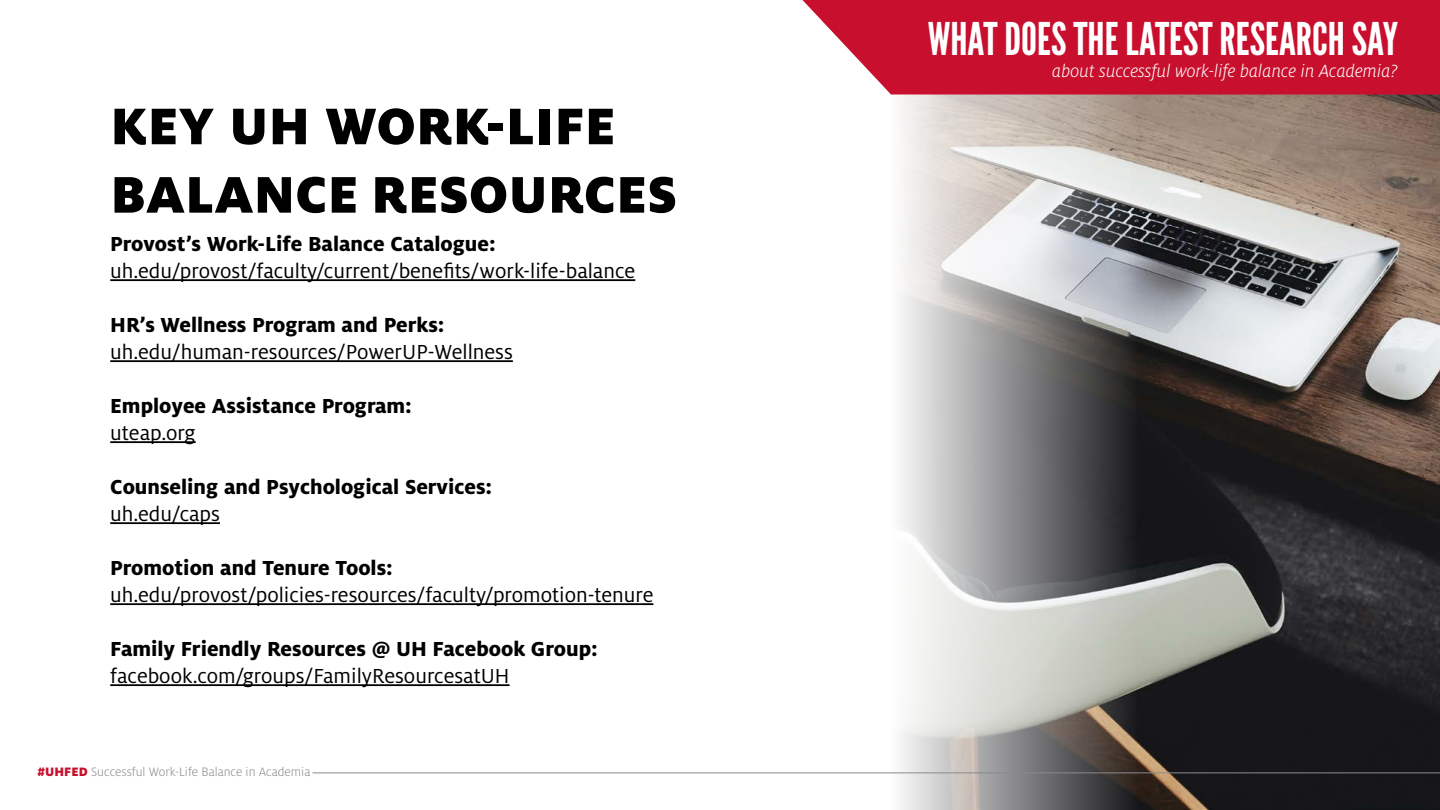
<style>
.page{position:relative;width:1440px;height:810px;background:#fff}
.page>*{position:absolute;margin:0;border:0;box-sizing:border-box;transform-origin:0 0}
.t1{font:900 57px/68.4px "Milo OT";letter-spacing:.01em;color:#000}
.t2{font:45px "League Gothic";color:#fff}
.t3{font:22.5px "Milo OT";color:#000}
.t4{font:800 22.5px "Milo OT";color:#000}
.t5{font:italic 300 19.5px "Milo OT";color:#fff}
.t6{font:300 13.5px "Milo OT";color:#888b8d}
.s1{font-weight:900;color:#c8102e}
</style>
<div class="page">
<img style="left:891px;top:94px;width:549px;height:716px">
<hr style="left:313px;top:773px;width:1127px;height:1px;background:#888b8d">
<hr style="left:110px;top:279px;width:525px;height:2px;background:#000">
<hr style="left:110px;top:360px;width:403px;height:2px;background:#000">
<hr style="left:110px;top:441px;width:86px;height:2px;background:#000">
<hr style="left:110px;top:522px;width:110px;height:2px;background:#000">
<hr style="left:110px;top:603px;width:543px;height:2px;background:#000">
<hr style="left:110px;top:684px;width:400px;height:2px;background:#000">
<svg style="left:802px;top:0;width:638px;height:94px;background:#cb203c"></svg>
<h1 class="t1" style="left:111px;top:92px;width:568px">KEY UH WORK-LIFE<br>BALANCE RESOURCES</h1>
<p class="t4" style="left:110px;top:231px;width:387px">Provost’s Work-Life Balance Catalogue:</p>
<p class="t3" style="left:110px;top:259px;width:527px">uh.edu/provost/faculty/current/benefits/work-life-balance</p>
<p class="t4" style="left:110px;top:312px;width:336px">HR’s Wellness Program and Perks:</p>
<p class="t3" style="left:110px;top:340px;width:404px">uh.edu/human-resources/PowerUP-Wellness</p>
<p class="t4" style="left:110px;top:393px;width:303px">Employee Assistance Program:</p>
<p class="t3" style="left:110px;top:421px;width:87px">uteap.org</p>
<p class="t4" style="left:110px;top:474px;width:383px">Counseling and Psychological Services:</p>
<p class="t3" style="left:110px;top:502px;width:111px">uh.edu/caps</p>
<p class="t4" style="left:110px;top:555px;width:284px">Promotion and Tenure Tools:</p>
<p class="t3" style="left:110px;top:583px;width:545px">uh.edu/provost/policies-resources/faculty/promotion-tenure</p>
<p class="t4" style="left:110px;top:636px;width:489px">Family Friendly Resources @ UH Facebook Group:</p>
<p class="t3" style="left:110px;top:664px;width:401px">facebook.com/groups/FamilyResourcesatUH</p>
<p class="t6" style="left:38px;top:764px;width:274px"><span class="s1">#UHFED</span> Successful Work-Life Balance in Academia</p>
<h2 class="t2" style="left:928px;top:12px;width:472px">WHAT DOES THE LATEST RESEARCH SAY</h2>
<p class="t5" style="left:1052px;top:60px;width:347px">about successful work-life balance in Academia?</p>
</div>
